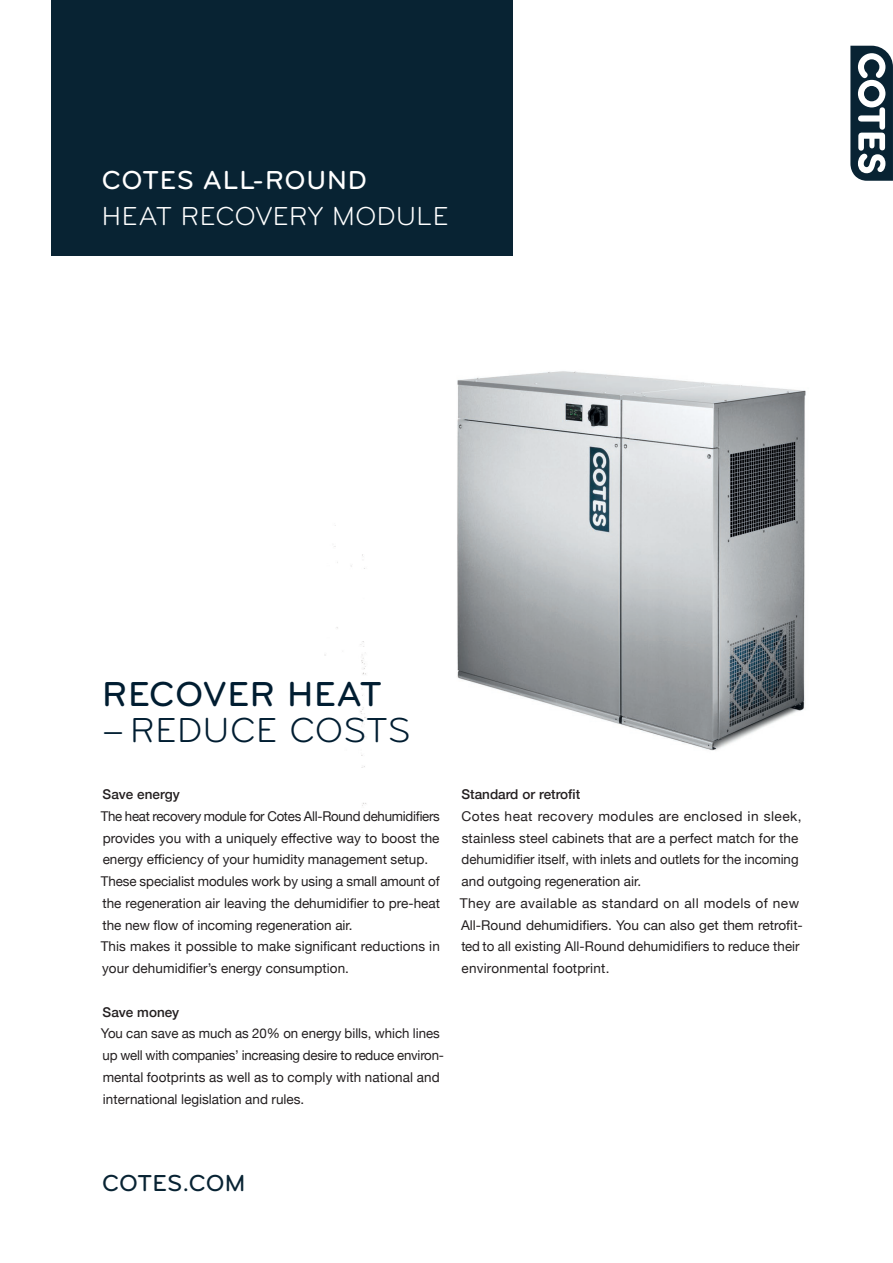
<style>
.page{position:relative;width:893px;height:1263px;background:#fff}
.page>*{position:absolute;margin:0;border:0;box-sizing:border-box;transform-origin:0 0}
.COTES_Headline___Bry{font:36px "Bryant Pro";letter-spacing:.02em;color:#001d31;scale:.8 1}
.COTES_Headline___Bry-2{font:500 36px "Bryant Pro";letter-spacing:.02em;color:#001d31}
.COTES_Headline___Bry-3{font:27px "Bryant";letter-spacing:.02em;color:#fff}
.COTES_Headline___Bry-4{font:500 27px "Bryant";letter-spacing:.03em;color:#fff}
.COTES_Headline_16{font:24px "Bryant Medium Alternate";letter-spacing:.005em;color:#082333}
.COTES_Main_Text_Regu{font:13.5px/21.8px "Helvetica Neue";color:#231f20}
.COTES_Header_in_text{font:500 13.5px "Helvetica Neue";color:#231f20}
</style>
<div class="page">
<img style="left:325px;top:371px;width:481px;height:462px">
<svg style="left:850px;top:46px;width:43px;height:135px"></svg>
<div style="left:51px;top:0;width:461px;height:255px;background:#082333"></div>
<p class="COTES_Headline___Bry-4" style="left:102px;top:163px;width:266px">COTES ALL-ROUND</p>
<p class="COTES_Headline___Bry-3" style="left:102px;top:200px;width:348px">HEAT RECOVERY MODULE</p>
<p class="COTES_Headline___Bry-2" style="left:102px;top:672px;width:281px">RECOVER HEAT</p>
<p class="COTES_Headline___Bry" style="left:102px;top:708px;width:387px">— REDUCE COSTS</p>
<p class="COTES_Header_in_text" style="left:103px;top:783px;width:79px">Save energy</p>
<p class="COTES_Main_Text_Regu" style="left:101px;top:806px;width:341px;text-align:justify">The heat recovery module for Cotes All-Round dehumidifiers provides you with a uniquely effective way to boost the energy efficiency of your humidity management setup.</p>
<p class="COTES_Main_Text_Regu" style="left:101px;top:871px;width:341px;text-align:justify">These specialist modules work by using a small amount of the regeneration air leaving the dehumidifier to pre-heat the new flow of incoming regeneration air.</p>
<p class="COTES_Main_Text_Regu" style="left:101px;top:936px;width:341px">This makes it possible to make significant reductions in your dehumidifier’s energy consumption.</p>
<p class="COTES_Header_in_text" style="left:103px;top:1001px;width:78px">Save money</p>
<p class="COTES_Main_Text_Regu" style="left:101px;top:1023px;width:344px">You can save as much as 20% on energy bills, which lines up well with companies’ increasing desire to reduce environ&shy;mental footprints as well as to comply with national and international legislation and rules.</p>
<p class="COTES_Header_in_text" style="left:462px;top:783px;width:120px">Standard or retrofit</p>
<p class="COTES_Main_Text_Regu" style="left:461px;top:806px;width:342px">Cotes heat recovery modules are enclosed in sleek, stainless steel cabinets that are a perfect match for the dehumidifier itself, with inlets and outlets for the incoming and outgoing regeneration air.</p>
<p class="COTES_Main_Text_Regu" style="left:460px;top:893px;width:345px">They are available as standard on all models of new All-Round dehumidifiers. You can also get them retrofit&shy;ted to all existing All-Round dehumidifiers to reduce their environmental footprint.</p>
<p class="COTES_Headline_16" style="left:102px;top:1168px;width:145px">COTES.COM</p>
</div>
